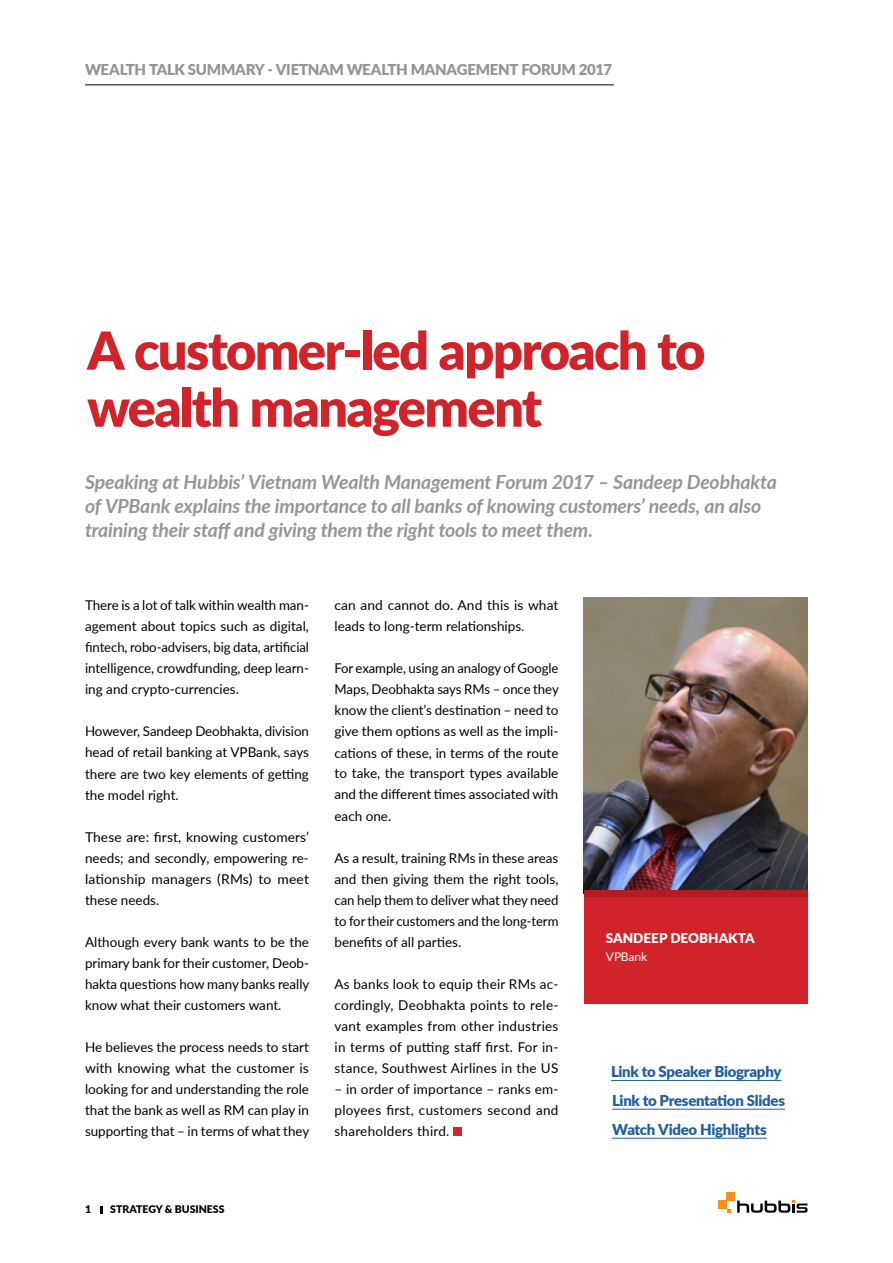
<style>
.page{position:relative;width:893px;height:1263px;background:#fff}
.page>*{position:absolute;margin:0;border:0;box-sizing:border-box;transform-origin:0 0}
.t1{font:900 52.5px/57px "Lato";letter-spacing:-.03em;color:#d2232a}
.t2{font:italic 700 19.5px/24px "Lato";letter-spacing:-.01em;color:#939598}
.t3{font:900 15px/28.8px "Lato";letter-spacing:-.02em;color:#215e9e}
.t4{font:900 15px "Lato";letter-spacing:-.02em;color:#939598}
.t5{font:13.5px/21px "Lato";color:#000;text-align:justify}
.t6{font:900 13.5px "Lato";color:#fff}
.t7{font:12px "Lato";letter-spacing:-.01em;color:#fff}
.t8{font:900 10.5px "Lato";color:#000}
</style>
<div class="page">
<hr style="left:85px;top:84px;width:529px;height:1px;background:#000">
<svg style="left:101px;top:1206px;width:2px;height:7px"></svg>
<div style="left:584px;top:890px;width:224px;height:114px;background:#d2232a"></div>
<div style="left:453px;top:1127px;width:9px;height:8px;background:#d2232a"></div>
<img style="left:584px;top:597px;width:224px;height:293px">
<div style="left:584px;top:890px;width:224px;height:7px;background:#b41c21"></div>
<svg style="left:737px;top:1200px;width:70px;height:13px"></svg>
<div style="left:727px;top:1192px;width:8px;height:8px;background:#f78e1e"></div>
<div style="left:718px;top:1200px;width:9px;height:9px;background:#f78e1e"></div>
<hr style="left:612px;top:1138px;width:155px;height:1px;background:#215e9e">
<hr style="left:611px;top:1080px;width:170px;height:1px;background:#215e9e">
<hr style="left:612px;top:1109px;width:173px;height:1px;background:#215e9e">
<p class="t4" style="left:85px;top:58px;width:528px">WEALTH TALK SUMMARY - VIETNAM WEALTH MANAGEMENT FORUM 2017</p>
<h1 class="t1" style="left:87px;top:320px;width:620px">A customer-led approach to wealth management</h1>
<h2 class="t2" style="left:85px;top:469px;width:693px">Speaking at Hubbis’ Vietnam Wealth Management Forum 2017 – Sandeep Deobhakta of VPBank explains the importance to all banks of knowing customers’ needs, an also training their staff and giving them the right tools to meet them.</h2>
<p class="t5" style="left:85px;top:594px;width:225px">There is a lot of talk within wealth man&shy;agement about topics such as digital, fintech, robo-advisers, big data, artificial intelligence, crowdfunding, deep learn&shy;ing and crypto-currencies.</p>
<p class="t5" style="left:85px;top:720px;width:225px">However, Sandeep Deobhakta, division head of retail banking at VPBank, says there are two key elements of getting the model right.</p>
<p class="t5" style="left:85px;top:825px;width:226px">These are: first, knowing customers’ needs; and secondly, empowering re&shy;lationship managers (RMs) to meet these needs.</p>
<p class="t5" style="left:85px;top:930px;width:226px">Although every bank wants to be the primary bank for their customer, Deob&shy;hakta questions how many banks really know what their customers want.</p>
<p class="t5" style="left:85px;top:1035px;width:226px">He believes the process needs to start with knowing what the customer is looking for and understanding the role that the bank as well as RM can play in supporting that – in terms of what they</p>
<p class="t5" style="left:334px;top:594px;width:225px">can and cannot do. And this is what leads to long-term relationships.</p>
<p class="t5" style="left:334px;top:657px;width:226px">For example, using an analogy of Google Maps, Deobhakta says RMs – once they know the client’s destination – need to give them options as well as the impli&shy;cations of these, in terms of the route to take, the transport types available and the different times associated with each one.</p>
<p class="t5" style="left:334px;top:846px;width:225px">As a result, training RMs in these areas and then giving them the right tools, can help them to deliver what they need to for their customers and the long-term benefits of all parties.</p>
<p class="t5" style="left:334px;top:972px;width:225px">As banks look to equip their RMs ac&shy;cordingly, Deobhakta points to rele&shy;vant examples from other industries in terms of putting staff first. For in&shy;stance, Southwest Airlines in the US</p>
<p class="t5" style="left:334px;top:1077px;width:225px">– in order of importance – ranks em&shy;ployees first, customers second and shareholders third.</p>
<p class="t8" style="left:85px;top:1201px;width:8px">1</p>
<p class="t8" style="left:110px;top:1201px;width:116px">STRATEGY &amp; BUSINESS</p>
<p class="t6" style="left:606px;top:928px;width:150px">SANDEEP DEOBHAKTA</p>
<p class="t7" style="left:606px;top:948px;width:43px">VPBank</p>
<p class="t3" style="left:611px;top:1056px;width:175px">Link to Speaker Biography<br>Link to Presentation Slides</p>
<p class="t3" style="left:612px;top:1114px;width:156px">Watch Video Highlights</p>
</div>
